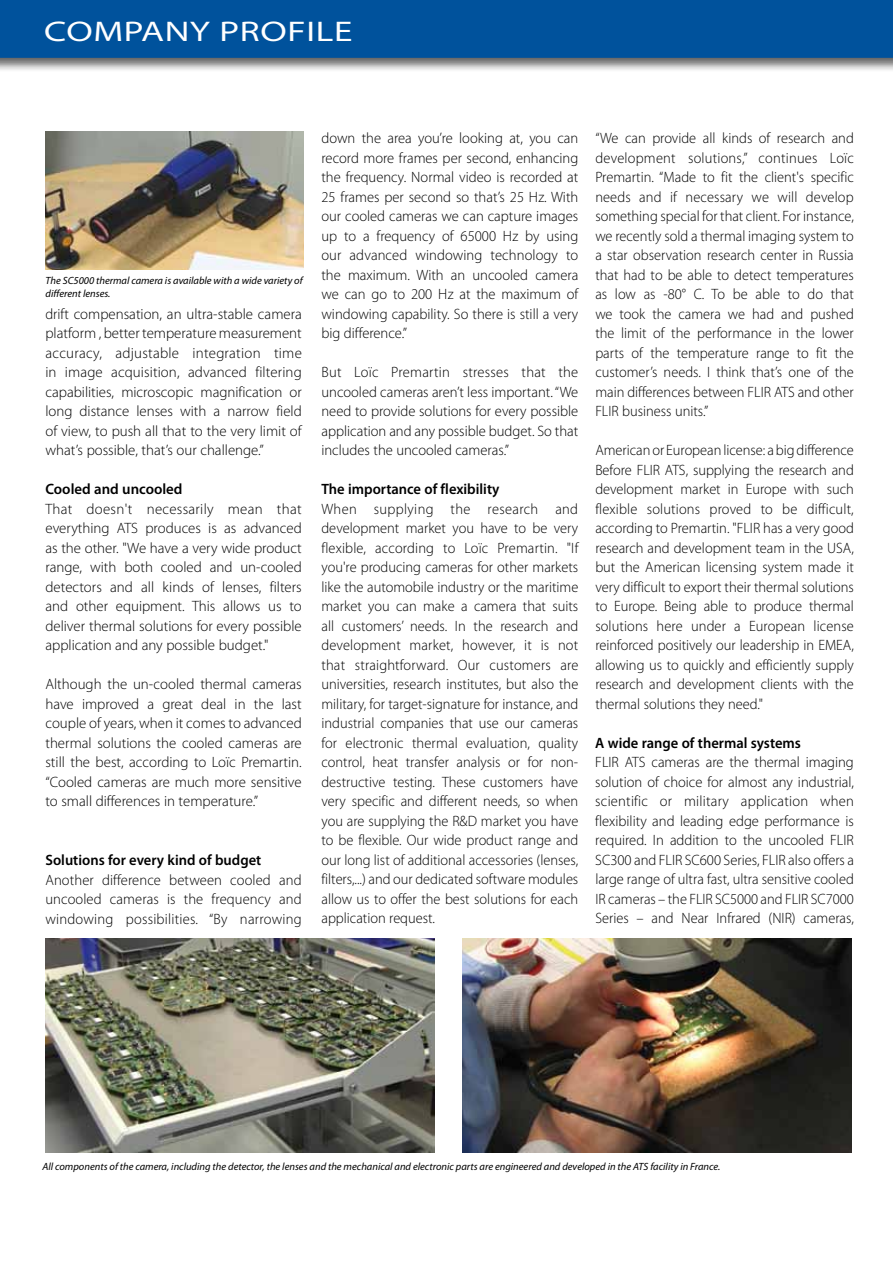
<style>
.page{position:relative;width:893px;height:1263px;background:#fff}
.page>*{position:absolute;margin:0;border:0;box-sizing:border-box;transform-origin:0 0}
.t1{font:semi-expanded 28.5px "Myriad Pro";letter-spacing:.02em;color:#fff;scale:1.2 1}
.t2{font:300 15px/19.5px "Myriad Pro";color:#000;text-align:justify;scale:.96 1}
.t3{font:300 15px/19.5px "Myriad Pro";color:#000;text-align:justify}
.t4{font:600 15px "Myriad Pro";color:#000}
.t5{font:italic 10.5px/12.6px "Myriad Pro";color:#000}
</style>
<div class="page">
<svg style="left:0;top:0;width:893px;height:70px;background:#1d619e"></svg>
<img style="left:45px;top:132px;width:258px;height:137px">
<img style="left:462px;top:939px;width:390px;height:213px">
<img style="left:45px;top:939px;width:390px;height:213px">
<h1 class="t1" style="left:44px;top:16px;width:258px">COMPANY PROFILE</h1>
<p class="t5" style="left:46px;top:274px;width:259px">The SC5000 thermal camera is available with a wide variety of different lenses.</p>
<p class="t2" style="left:45px;top:304px;width:269px">drift compensation, an ultra-stable camera platform , better temperature measurement accuracy, adjustable integration time in image acquisition, advanced filtering capabilities, microscopic magnification or long distance lenses with a narrow field of view, to push all that to the very limit of what’s possible, that’s our challenge.”</p>
<p class="t4" style="left:45px;top:480px;width:139px">Cooled and uncooled</p>
<p class="t3" style="left:45px;top:499px;width:258px">That doesn't necessarily mean that everything ATS produces is as advanced as the other. "We have a very wide product range, with both cooled and un-cooled detectors and all kinds of lenses, filters and other equipment. This allows us to deliver thermal solutions for every possible application and any possible budget."</p>
<p class="t3" style="left:45px;top:675px;width:258px">Although the un-cooled thermal cameras have improved a great deal in the last couple of years, when it comes to advanced thermal solutions the cooled cameras are still the best, according to Loïc Premartin. “Cooled cameras are much more sensitive to small differences in temperature.”</p>
<p class="t4" style="left:45px;top:850px;width:217px">Solutions for every kind of budget</p>
<p class="t3" style="left:45px;top:870px;width:258px">Another difference between cooled and uncooled cameras is the frequency and windowing possibilities. “By narrowing</p>
<p class="t3" style="left:321px;top:129px;width:258px">down the area you’re looking at, you can record more frames per second, enhancing the frequency. Normal video is recorded at 25 frames per second so that’s 25 Hz. With our cooled cameras we can capture images up to a frequency of 65000 Hz by using our advanced windowing technology to the maximum. With an uncooled camera we can go to 200 Hz at the maximum of windowing capability. So there is still a very big difference.”</p>
<p class="t3" style="left:321px;top:363px;width:258px">But Loïc Premartin stresses that the uncooled cameras aren’t less important. “We need to provide solutions for every possible application and any possible budget. So that includes the uncooled cameras.”</p>
<p class="t4" style="left:321px;top:479px;width:180px">The importance of flexibility</p>
<p class="t2" style="left:321px;top:499px;width:269px">When supplying the research and development market you have to be very flexible, according to Loïc Premartin. "If you're producing cameras for other markets like the automobile industry or the maritime market you can make a camera that suits all customers’ needs. In the research and development market, however, it is not that straightforward. Our customers are universities, research institutes, but also the military, for target-signature for instance, and industrial companies that use our cameras for electronic thermal evaluation, quality control, heat transfer analysis or for non&shy;destructive testing. These customers have very specific and different needs, so when you are supplying the R&amp;D market you have to be flexible. Our wide product range and our long list of additional accessories (lenses, filters,...) and our dedicated software modules allow us to offer the best solutions for each application request.</p>
<p class="t2" style="left:595px;top:129px;width:271px">“We can provide all kinds of research and development solutions,” continues Loïc Premartin. “Made to fit the client's specific needs and if necessary we will develop something special for that client. For instance, we recently sold a thermal imaging system to a star observation research center in Russia that had to be able to detect temperatures as low as -80° C. To be able to do that we took the camera we had and pushed the limit of the performance in the lower parts of the temperature range to fit the customer’s needs. I think that’s one of the main differences between FLIR ATS and other FLIR business units.”</p>
<p class="t2" style="left:595px;top:441px;width:271px">American or European license: a big difference Before FLIR ATS, supplying the research and development market in Europe with such flexible solutions proved to be difficult, according to Premartin. "FLIR has a very good research and development team in the USA, but the American licensing system made it very difficult to export their thermal solutions to Europe. Being able to produce thermal solutions here under a European license reinforced positively our leadership in EMEA, allowing us to quickly and efficiently supply research and development clients with the thermal solutions they need."</p>
<p class="t4" style="left:595px;top:733px;width:207px">A wide range of thermal systems</p>
<p class="t3" style="left:595px;top:753px;width:260px">FLIR ATS cameras are the thermal imaging solution of choice for almost any industrial, scientific or military application when flexibility and leading edge performance is required. In addition to the uncooled FLIR SC300 and FLIR SC600 Series, FLIR also offers a large range of ultra fast, ultra sensitive cooled IR cameras – the FLIR SC5000 and FLIR SC7000<br>Series – and Near Infrared (NIR) cameras,</p>
<p class="t5" style="left:42px;top:1160px;width:679px">All components of the camera, including the detector, the lenses and the mechanical and electronic parts are engineered and developed in the ATS facility in France.</p>
</div>
